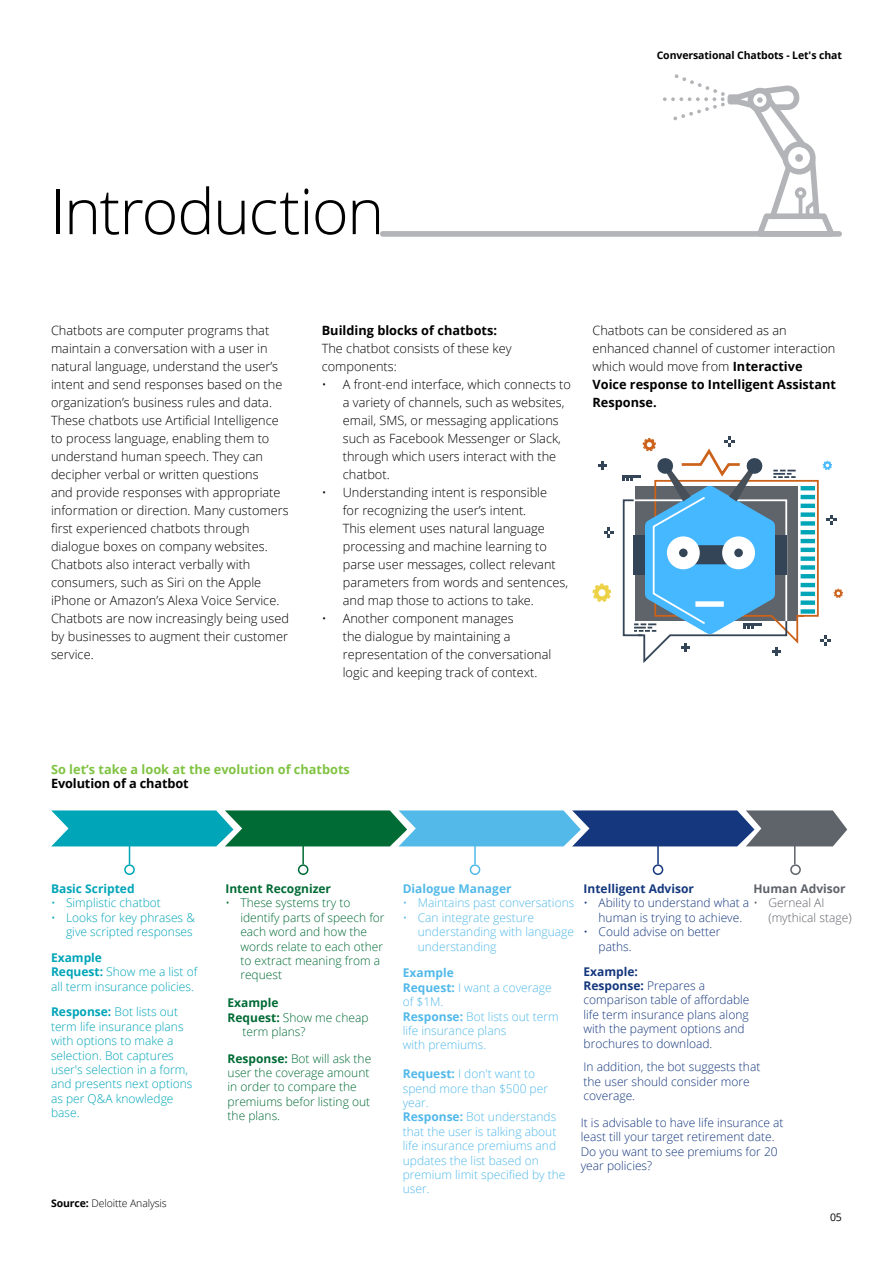
<style>
.page{position:relative;width:893px;height:1263px;background:#fff}
.page>*{position:absolute;margin:0;border:0;box-sizing:border-box;transform-origin:0 0}
.t1{font:300 63px "Open Sans";letter-spacing:-.025em;color:#000}
.t2{font:300 12.75px/18px "Open Sans";color:#000}
.t3{font:700 12.75px "Open Sans";color:#000}
.t4{font:700 12.75px "Open Sans";color:#80c342}
.t5{font:300 12px/14.4px "Open Sans";color:#14377d}
.t6{font:300 12px/14.4px "Open Sans";color:#52b9e9}
.t7{font:300 12px/14.4px "Open Sans";color:#00a5b8}
.t8{font:300 12px/14.4px "Open Sans";color:#006b35}
.t9{font:700 12px "Open Sans";color:#006b35}
.t10{font:700 12px "Open Sans";color:#14377d}
.t11{font:700 12px "Open Sans";color:#52b9e9}
.t12{font:700 12px "Open Sans";color:#00a5b8}
.t13{font:700 12px "Open Sans";color:#5f636a}
.t14{font:700 10.5px "Open Sans";letter-spacing:-.01em;color:#000}
.t15{font:300 10.5px "Open Sans";letter-spacing:-.01em;color:#000}
.t16{font:10.5px "Open Sans";color:#000}
.s1{font-weight:700}
.s2{color:#5f636a}
</style>
<div class="page">
<div style="left:124px;top:864px;width:11px;height:11px;border:2px solid #00a5b8;border-radius:50%"></div>
<div style="left:298px;top:864px;width:10px;height:11px;border:2px solid #006b35;border-radius:50%"></div>
<div style="left:470px;top:864px;width:10px;height:11px;border:2px solid #52b9e9;border-radius:50%"></div>
<div style="left:653px;top:864px;width:10px;height:11px;border:2px solid #14377d;border-radius:50%"></div>
<div style="left:790px;top:864px;width:11px;height:11px;border:2px solid #5f636a;border-radius:50%"></div>
<svg style="left:51px;top:810px;width:796px;height:54px"></svg>
<svg style="left:592px;top:583px;width:19px;height:19px"></svg>
<svg style="left:604px;top:527px;width:10px;height:11px"></svg>
<svg style="left:598px;top:461px;width:9px;height:9px"></svg>
<svg style="left:622px;top:436px;width:221px;height:227px"></svg>
<svg style="left:663px;top:74px;width:171px;height:157px"></svg>
<div style="left:380px;top:231px;width:462px;height:6px;background:#b2b4b8;border-radius:3px"></div>
<p class="t14" style="left:657px;top:48px;width:187px">Conversational Chatbots - Let's chat</p>
<h1 class="t1" style="left:50px;top:168px;width:336px">Introduction</h1>
<p class="t2" style="left:51px;top:321px;width:239px">Chatbots are computer programs that maintain a conversation with a user in natural language, understand the user’s intent and send responses based on the organization’s business rules and data.<br>These chatbots use Artificial Intelligence to process language, enabling them to understand human speech. They can decipher verbal or written questions<br>and provide responses with appropriate information or direction. Many customers first experienced chatbots through dialogue boxes on company websites.<br>Chatbots also interact verbally with consumers, such as Siri on the Apple iPhone or Amazon’s Alexa Voice Service.<br>Chatbots are now increasingly being used by businesses to augment their customer service.</p>
<p class="t3" style="left:322px;top:321px;width:177px">Building blocks of chatbots:</p>
<p class="t2" style="left:322px;top:339px;width:191px">The chatbot consists of these key components:</p>
<p class="t2" style="left:343px;top:375px;width:230px;text-indent:-21px">• A front-end interface, which connects to a variety of channels, such as websites, email, SMS, or messaging applications such as Facebook Messenger or Slack, through which users interact with the chatbot.</p>
<p class="t2" style="left:343px;top:483px;width:227px;text-indent:-21px">• Understanding intent is responsible<br>for recognizing the user’s intent.<br>This element uses natural language processing and machine learning to parse user messages, collect relevant parameters from words and sentences, and map those to actions to take.</p>
<p class="t2" style="left:343px;top:609px;width:210px;text-indent:-21px">• Another component manages<br>the dialogue by maintaining a representation of the conversational logic and keeping track of context.</p>
<p class="t2" style="left:592px;top:321px;width:245px">Chatbots can be considered as an enhanced channel of customer interaction which would move from <span class="s1">Interactive<br>Voice response to Intelligent Assistant<br>Response.</span></p>
<p class="t4" style="left:51px;top:760px;width:300px">So let’s take a look at the evolution of chatbots</p>
<p class="t3" style="left:51px;top:774px;width:139px">Evolution of a chatbot</p>
<p class="t12" style="left:51px;top:880px;width:85px">Basic Scripted</p>
<p class="t7" style="left:51px;top:895px;width:111px">• Simplistic chatbot</p>
<p class="t7" style="left:51px;top:910px;width:145px;text-align:right">• Looks for key phrases &amp; give scripted responses</p>
<p class="t7" style="left:51px;top:950px;width:148px"><span class="s1">Example<br>Request:</span> Show me a list of all term insurance policies.</p>
<p class="t7" style="left:51px;top:1004px;width:143px"><span class="s1">Response:</span> Bot lists out term life insurance plans with options to make a selection. Bot captures user's selection in a form, and presents next options as per Q&amp;A knowledge base.</p>
<p class="t15" style="left:51px;top:1196px;width:117px"><span class="s1">Source:</span> Deloitte Analysis</p>
<p class="t9" style="left:225px;top:880px;width:107px">Intent Recognizer</p>
<p class="t8" style="left:240px;top:895px;width:146px;text-indent:-15px">• These systems try to identify parts of speech for each word and how the words relate to each other to extract meaning from a request</p>
<p class="t9" style="left:228px;top:994px;width:53px">Example</p>
<p class="t8" style="left:228px;top:1010px;width:142px"><span class="s1">Request:</span> Show me cheap</p>
<p class="t8" style="left:243px;top:1024px;width:64px">term plans?</p>
<p class="t8" style="left:228px;top:1051px;width:145px"><span class="s1">Response:</span> Bot will ask the user the coverage amount in order to compare the premiums befor listing out the plans.</p>
<p class="t13" style="left:753px;top:880px;width:94px">Human Advisor</p>
<p class="t5" style="left:768px;top:895px;width:85px;text-indent:-185px">• Ability to understand what a <span class="s2">• Gerneal AI (mythical stage)</span></p>
<p class="t11" style="left:403px;top:880px;width:110px">Dialogue Manager</p>
<p class="t6" style="left:403px;top:895px;width:173px">• Maintains past conversations</p>
<p class="t6" style="left:418px;top:910px;width:158px;text-indent:-15px">• Can integrate gesture understanding with language understanding</p>
<p class="t6" style="left:403px;top:965px;width:158px"><span class="s1">Example<br>Request:</span> I want a coverage of $1M.<br><span class="s1">Response:</span> Bot lists out term life insurance plans<br>with premiums.</p>
<p class="t6" style="left:403px;top:1066px;width:164px"><span class="s1">Request:</span> I don't want to spend more than $500 per year.<br><span class="s1">Response:</span> Bot understands that the user is talking about life insurance premiums and updates the list based on premium limit specified by the user.</p>
<p class="t10" style="left:583px;top:880px;width:112px">Intelligent Advisor</p>
<p class="t5" style="left:598px;top:910px;width:145px">human is trying to achieve.</p>
<p class="t5" style="left:598px;top:924px;width:123px;text-indent:-15px">• Could advise on better paths.</p>
<p class="t5" style="left:583px;top:964px;width:167px"><span class="s1">Example:<br>Response:</span> Prepares a comparison table of affordable life term insurance plans along with the payment options and brochures to download.</p>
<p class="t5" style="left:583px;top:1059px;width:178px">In addition, the bot suggests that the user should consider more coverage.</p>
<p class="t5" style="left:581px;top:1115px;width:204px">It is advisable to have life insurance at least till your target retirement date.<br>Do you want to see premiums for 20 year policies?</p>
<p class="t16" style="left:830px;top:1210px;width:13px">05</p>
</div>
